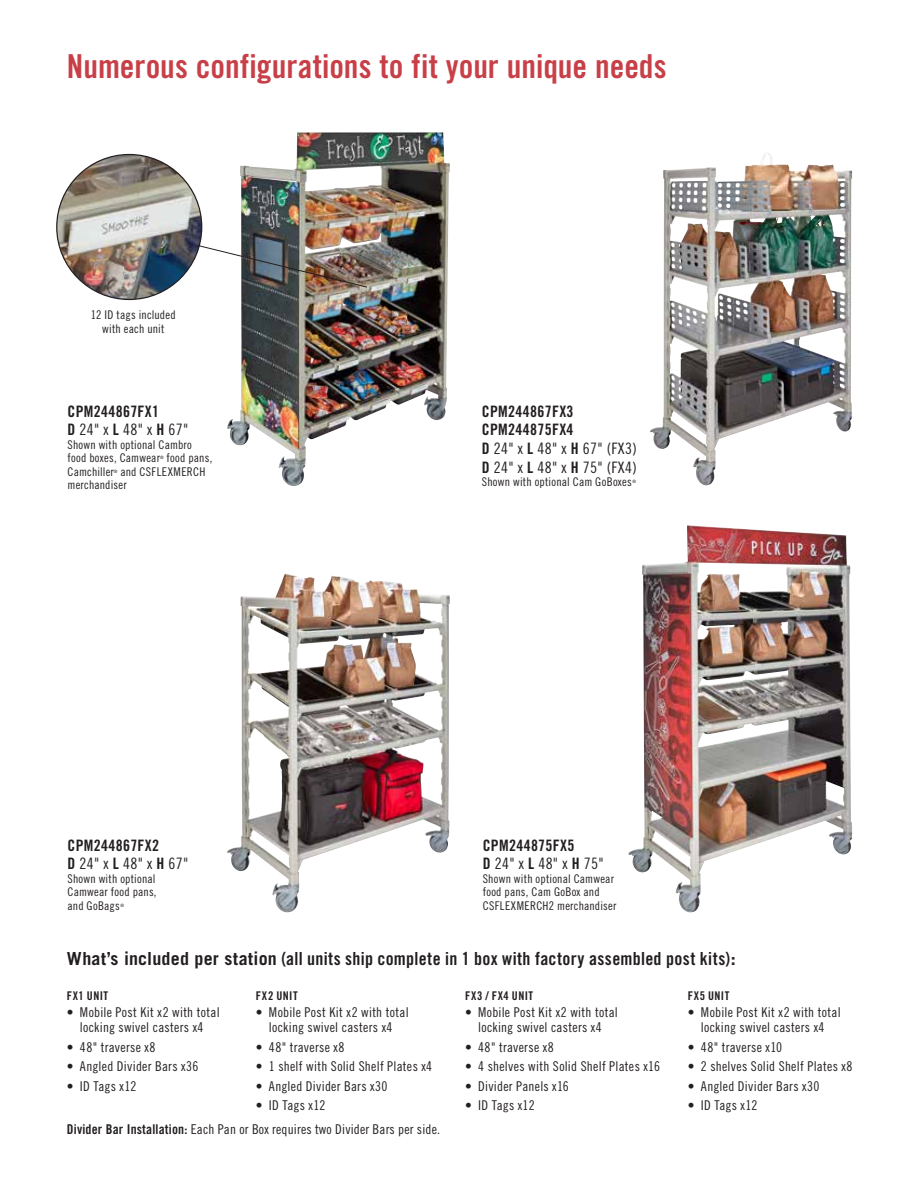
<style>
.page{position:relative;width:918px;height:1188px;background:#fff}
.page>*{position:absolute;margin:0;border:0;box-sizing:border-box;transform-origin:0 0}
.t1{font:33px "Trade Gothic LT Std Bd Cn 20";color:#c83f47}
.t2{font:18px "Trade Gothic LT Std Bd Cn 20";letter-spacing:.015em;color:#231f20}
.t3{font:15.75px/18.8px "Trade Gothic LT Std Cn 18";letter-spacing:.02em;color:#231f20}
.t4{font:15.75px/18.8px "Trade Gothic LT Std Bd Cn 20";letter-spacing:.02em;color:#231f20}
.t5{font:13.5px/15px "Trade Gothic LT Std Cn 18";letter-spacing:.02em;color:#231f20;text-align:center}
.t6{font:12px/13.5px "Trade Gothic LT Std Cn 18";letter-spacing:.02em;color:#231f20}
.t7{font:12px "Trade Gothic LT Std Bd Cn 20";letter-spacing:.045em;color:#231f20}
.t8{font:4.5px "Trade Gothic LT Std Cn 18";color:#231f20}
.s1{font-family:"Trade Gothic LT Std Bd Cn 20"}
.s2{font-family:"Trade Gothic LT Std";font-weight:700}
</style>
<div class="page">
<img style="left:227px;top:132px;width:188px;height:354px">
<img style="left:227px;top:574px;width:223px;height:338px">
<img style="left:650px;top:153px;width:202px;height:333px">
<img style="left:628px;top:525px;width:224px;height:388px">
<img style="left:57px;top:155px;width:145px;height:144px;border-radius:72px">
<img style="left:198px;top:245px;width:170px;height:43px">
<h1 class="t1" style="left:67px;top:46px;width:601px">Numerous configurations to fit your unique needs</h1>
<p class="t6" style="left:91px;top:308px;width:86px;text-align:center">12 ID tags included with each unit</p>
<p class="t4" style="left:68px;top:402px;width:93px">CPM244867FX1</p>
<p class="t3" style="left:68px;top:420px;width:122px"><span class="s1">D</span> 24" x <span class="s1">L</span> 48" x <span class="s1">H</span> 67"</p>
<p class="t6" style="left:68px;top:438px;width:126px">Shown with optional Cambro food boxes, Camwear</p>
<p class="t8" style="left:160px;top:455px;width:5px">®</p>
<p class="t6" style="left:167px;top:451px;width:47px">food pans,</p>
<p class="t6" style="left:68px;top:465px;width:48px">Camchiller</p>
<p class="t8" style="left:114px;top:468px;width:5px">®</p>
<p class="t6" style="left:67px;top:465px;width:139px;text-indent:53px">and CSFLEXMERCH merchandiser</p>
<p class="t4" style="left:68px;top:836px;width:93px">CPM244867FX2</p>
<p class="t3" style="left:68px;top:854px;width:122px"><span class="s1">D</span> 24" x <span class="s1">L</span> 48" x <span class="s1">H</span> 67"</p>
<p class="t6" style="left:68px;top:872px;width:91px;text-align:justify">Shown with optional Camwear food pans, and GoBags</p>
<p class="t8" style="left:120px;top:902px;width:5px">®</p>
<p class="t4" style="left:482px;top:402px;width:93px">CPM244867FX3<br>CPM244875FX4</p>
<p class="t3" style="left:482px;top:439px;width:157px"><span class="s1">D</span> 24" x <span class="s1">L</span> 48" x <span class="s1">H</span> 67" (FX3)<br><span class="s1">D</span> 24" x <span class="s1">L</span> 48" x <span class="s1">H</span> 75" (FX4)</p>
<p class="t6" style="left:482px;top:475px;width:152px">Shown with optional Cam GoBoxes</p>
<p class="t8" style="left:632px;top:479px;width:5px">®</p>
<p class="t4" style="left:483px;top:836px;width:93px">CPM244875FX5</p>
<p class="t3" style="left:483px;top:854px;width:122px"><span class="s1">D</span> 24" x <span class="s1">L</span> 48" x <span class="s1">H</span> 75"</p>
<p class="t6" style="left:483px;top:872px;width:135px">Shown with optional Camwear food pans, Cam GoBox and<br>CSFLEXMERCH2 merchandiser</p>
<h2 class="t2" style="left:67px;top:948px;width:670px"><span class="s2">What’s included per station</span> (all units ship complete in 1 box with factory assembled post kits)<span class="s2">:</span></h2>
<p class="t7" style="left:67px;top:989px;width:43px">FX1 UNIT</p>
<p class="t7" style="left:256px;top:989px;width:43px">FX2 UNIT</p>
<p class="t7" style="left:465px;top:989px;width:70px">FX3 / FX4 UNIT</p>
<p class="t7" style="left:688px;top:989px;width:43px">FX5 UNIT</p>
<p class="t5" style="left:67px;top:1005px;width:154px">• Mobile Post Kit x2 with total locking swivel casters x4</p>
<p class="t5" style="left:67px;top:1039px;width:90px">• 48" traverse x8</p>
<p class="t5" style="left:67px;top:1059px;width:133px">• Angled Divider Bars x36</p>
<p class="t5" style="left:67px;top:1078px;width:71px">• ID Tags x12</p>
<p class="t5" style="left:256px;top:1005px;width:154px">• Mobile Post Kit x2 with total locking swivel casters x4</p>
<p class="t5" style="left:256px;top:1039px;width:90px">• 48" traverse x8</p>
<p class="t5" style="left:256px;top:1059px;width:178px">• 1 shelf with Solid Shelf Plates x4</p>
<p class="t5" style="left:256px;top:1078px;width:133px">• Angled Divider Bars x30</p>
<p class="t5" style="left:256px;top:1098px;width:71px">• ID Tags x12</p>
<p class="t5" style="left:465px;top:1005px;width:154px">• Mobile Post Kit x2 with total locking swivel casters x4</p>
<p class="t5" style="left:465px;top:1039px;width:90px">• 48" traverse x8</p>
<p class="t5" style="left:465px;top:1059px;width:196px">• 4 shelves with Solid Shelf Plates x16</p>
<p class="t5" style="left:465px;top:1079px;width:105px">• Divider Panels x16</p>
<p class="t5" style="left:465px;top:1098px;width:71px">• ID Tags x12</p>
<p class="t5" style="left:688px;top:1005px;width:154px">• Mobile Post Kit x2 with total locking swivel casters x4</p>
<p class="t5" style="left:688px;top:1040px;width:96px">• 48" traverse x10</p>
<p class="t5" style="left:688px;top:1059px;width:166px">• 2 shelves Solid Shelf Plates x8</p>
<p class="t5" style="left:688px;top:1079px;width:133px">• Angled Divider Bars x30</p>
<p class="t5" style="left:688px;top:1098px;width:71px">• ID Tags x12</p>
<p class="t5" style="left:67px;top:1122px;width:375px"><span class="s1">Divider Bar Installation:</span> Each Pan or Box requires two Divider Bars per side.</p>
</div>
